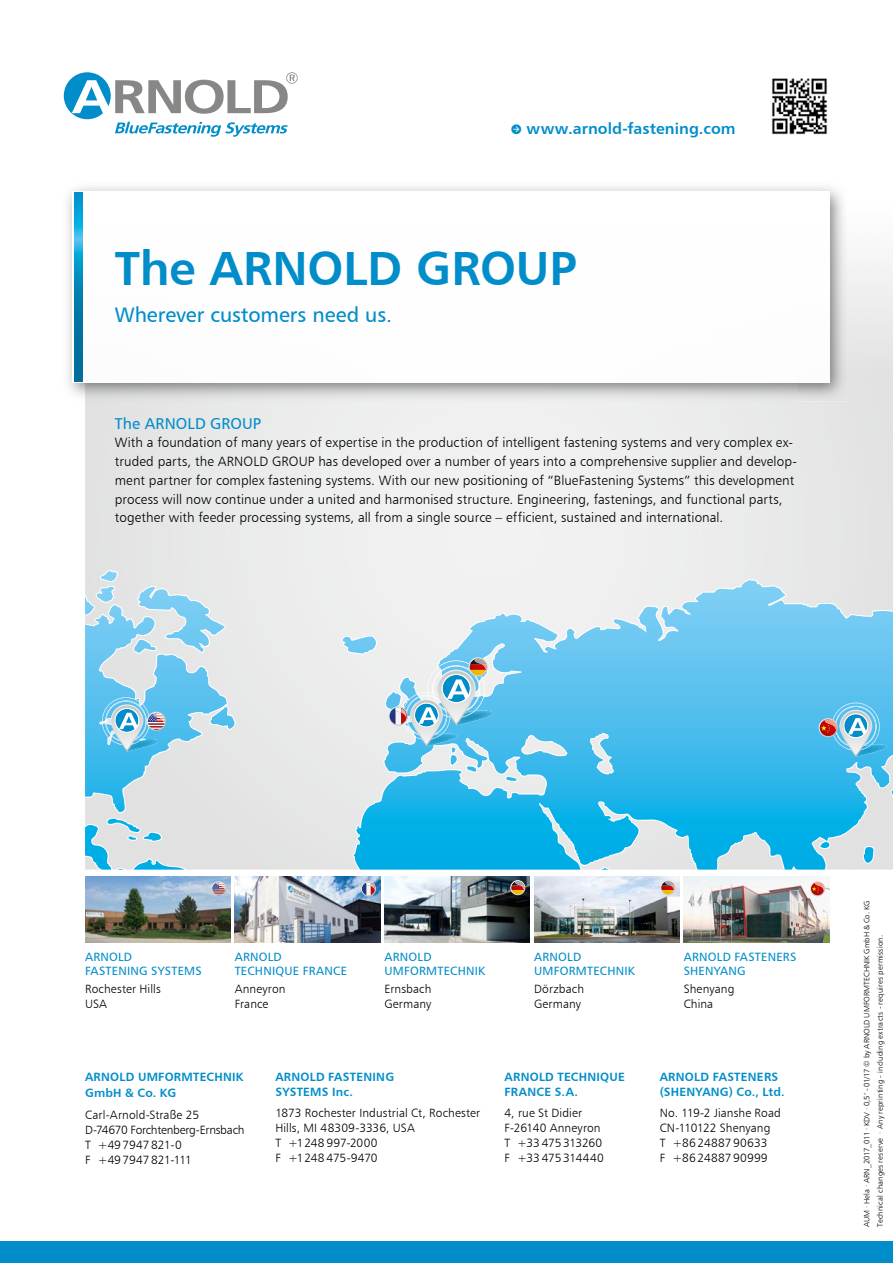
<style>
.page{position:relative;width:893px;height:1263px;background:#fff}
.page>*{position:absolute;margin:0;border:0;box-sizing:border-box;transform-origin:0 0}
.t1{font:48px "Humanist 777 BT Bold B";letter-spacing:-.005em;color:#008dca}
.t2{font:21px "Humanist 777 BT Roman B";color:#008dca}
.t3{font:15.75px "Humanist 777 BT Bold B";letter-spacing:.005em;color:#008dca}
.t4{font:15.75px "Humanist 777 BT Roman B";letter-spacing:.005em;color:#008dca}
.t5{font:13.5px/18.8px "Humanist 777 BT Light B";letter-spacing:.005em;color:#000}
.t6{font:12px/15px "Humanist 777 BT Light B";letter-spacing:.01em;color:#000}
.t7{font:12px/15px "Humanist 777 BT Bold B";letter-spacing:.02em;color:#008dca}
.t8{font:12px/14.2px "Humanist 777 BT Roman B";letter-spacing:.02em;color:#008dca}
.t9{font:12px/15px "Humanist 777 BT Light B";letter-spacing:-.01em;color:#000}
.t10{font:7.8px/11.2px "Humanist 777 BT Light B";letter-spacing:.02em;color:#000}
</style>
<div class="page">
<svg style="left:85px;top:570px;width:808px;height:300px;background:#81ccea"></svg>
<svg style="left:101px;top:571px;width:647px;height:70px"></svg>
<div style="left:0;top:1242px;width:893px;height:21px;background:#008dca"></div>
<img style="left:487px;top:710px;width:9px;height:15px">
<div style="left:468px;top:657px;width:20px;height:19px;border:1px solid #fff;border-radius:50%"></div>
<img style="left:431px;top:740px;width:29px;height:6px">
<svg style="left:411px;top:700px;width:31px;height:45px"></svg>
<div style="left:410px;top:699px;width:33px;height:47px;border:1px solid #fff;border-radius:16px"></div>
<svg style="left:389px;top:658px;width:98px;height:82px;background:#a7cfe1"></svg>
<div style="left:389px;top:706px;width:19px;height:19px;border:1px solid #fff;border-radius:50%"></div>
<img style="left:125px;top:745px;width:35px;height:7px">
<svg style="left:111px;top:705px;width:32px;height:46px"></svg>
<div style="left:110px;top:704px;width:33px;height:47px;border:1px solid #fff;border-radius:16px"></div>
<img style="left:384px;top:876px;width:146px;height:67px">
<svg style="left:511px;top:881px;width:14px;height:14px"></svg>
<div style="left:510px;top:880px;width:15px;height:15px;border:1px solid #fff;border-radius:50%"></div>
<img style="left:534px;top:876px;width:145px;height:67px">
<svg style="left:661px;top:881px;width:14px;height:14px"></svg>
<div style="left:660px;top:880px;width:15px;height:15px;border:1px solid #fff;border-radius:50%"></div>
<img style="left:684px;top:876px;width:145px;height:67px">
<img style="left:810px;top:882px;width:15px;height:14px;border-radius:7px">
<svg style="left:812px;top:882px;width:13px;height:10px"></svg>
<div style="left:810px;top:881px;width:15px;height:15px;border:1px solid #fff;border-radius:50%"></div>
<img style="left:830px;top:191px;width:18px;height:52px">
<img style="left:798px;top:243px;width:50px;height:158px">
<img style="left:798px;top:243px;width:31px;height:140px">
<svg style="left:74px;top:193px;width:9px;height:188px;background:#078cbc"></svg>
<img style="left:85px;top:876px;width:145px;height:67px">
<svg style="left:212px;top:882px;width:14px;height:14px"></svg>
<div style="left:211px;top:881px;width:15px;height:15px;border:1px solid #fff;border-radius:50%"></div>
<img style="left:235px;top:876px;width:145px;height:67px">
<svg style="left:361px;top:882px;width:15px;height:14px"></svg>
<div style="left:361px;top:881px;width:15px;height:15px;border:1px solid #fff;border-radius:50%"></div>
<img style="left:853px;top:744px;width:36px;height:13px">
<svg style="left:840px;top:710px;width:32px;height:46px"></svg>
<div style="left:839px;top:710px;width:33px;height:46px;border:1px solid #fff;border-radius:16px"></div>
<img style="left:819px;top:719px;width:2px;height:18px">
<svg style="left:821px;top:703px;width:59px;height:47px;background:#83bcd9"></svg>
<div style="left:819px;top:718px;width:19px;height:19px;border:1px solid #fff;border-radius:50%"></div>
<svg style="left:102px;top:697px;width:63px;height:48px;background:#86c5e3"></svg>
<div style="left:147px;top:712px;width:19px;height:19px;border:1px solid #fff;border-radius:50%"></div>
<svg style="left:64px;top:72px;width:234px;height:64px"></svg>
<img style="left:772px;top:78px;width:55px;height:57px">
<p class="t3" style="left:527px;top:118px;width:211px">www.arnold-fastening.com</p>
<h1 class="t1" style="left:115px;top:238px;width:464px">The ARNOLD GROUP</h1>
<h2 class="t2" style="left:115px;top:301px;width:279px">Wherever customers need us.</h2>
<p class="t4" style="left:115px;top:413px;width:148px">The ARNOLD GROUP</p>
<p class="t5" style="left:115px;top:433px;width:684px">With a foundation of many years of expertise in the production of intelligent fastening systems and very complex ex&shy;truded parts, the ARNOLD GROUP has developed over a number of years into a comprehensive supplier and develop&shy;ment partner for complex fastening systems. With our new positioning of “BlueFastening Systems” this development process will now continue under a united and harmonised structure. Engineering, fastenings, and functional parts, together with feeder processing systems, all from a single source – efficient, sustained and international.</p>
<p class="t8" style="left:85px;top:949px;width:118px">ARNOLD<br>FASTENING SYSTEMS</p>
<p class="t6" style="left:85px;top:982px;width:77px;line-height:14.2px">Rochester Hills<br>USA</p>
<p class="t8" style="left:235px;top:949px;width:114px">ARNOLD<br>TECHNIQUE FRANCE</p>
<p class="t6" style="left:235px;top:982px;width:52px;line-height:14.2px">Anneyron<br>France</p>
<p class="t8" style="left:384px;top:949px;width:102px">ARNOLD<br>UMFORMTECHNIK</p>
<p class="t6" style="left:384px;top:982px;width:48px;line-height:14.2px">Ernsbach<br>Germany</p>
<p class="t8" style="left:534px;top:949px;width:102px">ARNOLD<br>UMFORMTECHNIK</p>
<p class="t6" style="left:534px;top:982px;width:52px;line-height:14.2px">Dörzbach<br>Germany</p>
<p class="t8" style="left:684px;top:949px;width:114px">ARNOLD FASTENERS<br>SHENYANG</p>
<p class="t6" style="left:684px;top:982px;width:52px;line-height:14.2px">Shenyang<br>China</p>
<p class="t7" style="left:85px;top:1068px;width:160px;line-height:16.5px">ARNOLD UMFORMTECHNIK<br>GmbH &amp; Co. KG</p>
<p class="t9" style="left:85px;top:1107px;width:161px">Carl-Arnold-Straße 25<br>D-74670 Forchtenberg-Ernsbach<br>T +497947821-0<br>F +497947821-111</p>
<p class="t7" style="left:275px;top:1069px;width:120px">ARNOLD FASTENING<br>SYSTEMS Inc.</p>
<p class="t6" style="left:275px;top:1105px;width:206px">1873 Rochester Industrial Ct, Rochester<br>Hills, MI 48309-3336, USA<br>T +1248 997-2000<br>F +1248 475-9470</p>
<p class="t7" style="left:504px;top:1069px;width:122px">ARNOLD TECHNIQUE<br>FRANCE S.A.</p>
<p class="t6" style="left:504px;top:1105px;width:101px">4, rue St Didier<br>F-26140 Anneyron<br>T +33 475 313260<br>F +33 475 314440</p>
<p class="t7" style="left:660px;top:1069px;width:126px">ARNOLD FASTENERS (SHENYANG) Co., Ltd.</p>
<p class="t6" style="left:660px;top:1105px;width:123px">No. 119-2 Jianshe Road<br>CN-110122 Shenyang<br>T +86 2488790633<br>F +86 2488790999</p>
<p class="t10" style="left:863px;top:1227px;width:345px;rotate:-90deg">AUM · Hela · ARN_2017_003 · Pogo · 0,5’ - 01/17 © by ARNOLD UMFORMTECHNIK GmbH &amp; Co. KG<br>Technical changes reserve · Any reprinting - including extracts - requires permission.</p>
<p class="t10" style="left:861px;top:1227px;width:328px;rotate:-90deg">AUM · Hela · ARN_2017_011 · KDV · 0,5’ - 01/17 © by ARNOLD UMFORMTECHNIK GmbH &amp; Co. KG</p>
</div>
